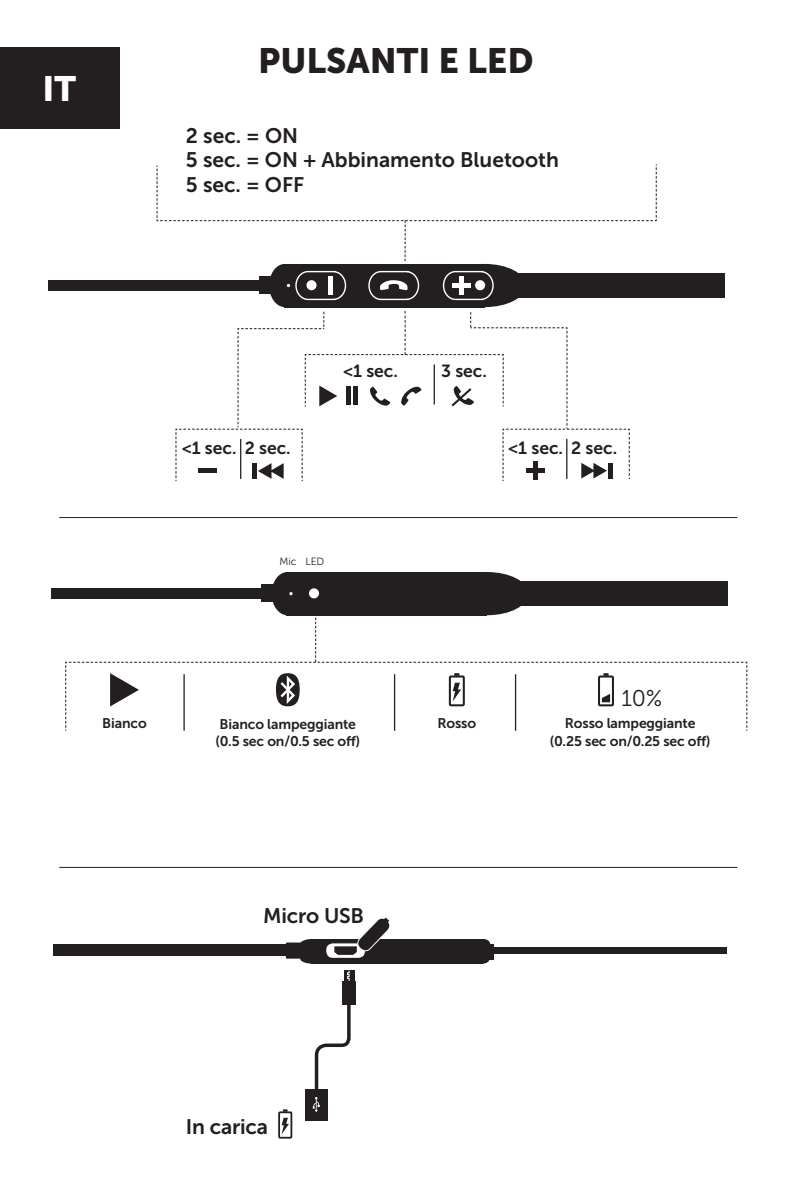
<style>
.page{position:relative;width:794px;height:1188px;background:#fff}
.page>*{position:absolute;margin:0;border:0;box-sizing:border-box;transform-origin:0 0}
.t1{font:35px "Museo Sans 900";color:#231f20}
.t2{font:35px "Museo Sans 900";color:#fff}
.t3{font:22.75px "Museo Sans 300";color:#231f20}
.t4{font:21px "Museo Sans 700";color:#231f20}
.t5{font:17.5px "Museo Sans 700";color:#231f20}
.t6{font:14px/17.5px "Museo Sans 700";letter-spacing:-.01em;color:#231f20}
.t7{font:10.5px "Museo Sans 300";letter-spacing:-.01em;color:#231f20}
</style>
<div class="page">
<div style="left:0;top:47px;width:120px;height:82px;background:#231f20"></div>
<div style="left:305px;top:1089px;width:22px;height:31px;background:#231f20"></div>
<div style="left:342px;top:981px;width:14px;height:24px;background:#231f20"></div>
<div style="left:278px;top:1111px;width:14px;height:27px;border:2px solid #231f20"></div>
<svg style="left:281px;top:1117px;width:8px;height:17px"></svg>
<svg style="left:156px;top:164px;width:501px;height:97px"></svg>
<svg style="left:175px;top:311px;width:455px;height:170px"></svg>
<div style="left:198px;top:468px;width:19px;height:5px;background:#231f20"></div>
<div style="left:526px;top:468px;width:18px;height:5px;background:#231f20"></div>
<hr style="left:533px;top:461px;width:4px;height:19px;background:#231f20">
<div style="left:344px;top:970px;width:10px;height:11px;background:#231f20"></div>
<svg style="left:313px;top:970px;width:38px;height:142px"></svg>
<hr style="left:59px;top:517px;width:678px;height:1px;background:#231f20">
<hr style="left:59px;top:867px;width:678px;height:1px;background:#231f20">
<svg style="left:65px;top:613px;width:682px;height:115px"></svg>
<div style="left:271px;top:572px;width:32px;height:43px;background:#231f20;border-radius:50%"></div>
<div style="left:446px;top:572px;width:82px;height:43px;background:#231f20;border-radius:50%"></div>
<div style="left:286px;top:572px;width:201px;height:43px;background:#231f20"></div>
<div style="left:51px;top:588px;width:220px;height:11px;background:#231f20"></div>
<div style="left:510px;top:581px;width:217px;height:25px;background:#231f20"></div>
<div style="left:261px;top:584px;width:19px;height:18px;background:#231f20"></div>
<div style="left:309px;top:588px;width:10px;height:10px;background:#fff;border-radius:50%"></div>
<div style="left:300px;top:953px;width:25px;height:10px;background:#231f20;border-radius:50%"></div>
<div style="left:300px;top:939px;width:25px;height:10px;background:#231f20;border-radius:50%"></div>
<div style="left:475px;top:953px;width:14px;height:10px;background:#231f20;border-radius:50%"></div>
<div style="left:476px;top:939px;width:14px;height:10px;background:#231f20;border-radius:50%"></div>
<div style="left:493px;top:947px;width:234px;height:6px;background:#231f20"></div>
<div style="left:286px;top:942px;width:30px;height:16px;background:#231f20"></div>
<div style="left:311px;top:939px;width:172px;height:24px;background:#231f20"></div>
<div style="left:482px;top:944px;width:11px;height:15px;background:#231f20"></div>
<div style="left:326px;top:943px;width:39px;height:15px;background:#fff;border-radius:7px"></div>
<svg style="left:334px;top:917px;width:56px;height:38px"></svg>
<div style="left:53px;top:944px;width:235px;height:12px;background:#231f20"></div>
<div style="left:269px;top:264px;width:31px;height:43px;background:#231f20;border-radius:50%"></div>
<div style="left:443px;top:264px;width:83px;height:43px;background:#231f20;border-radius:50%"></div>
<div style="left:284px;top:264px;width:200px;height:43px;background:#231f20"></div>
<div style="left:48px;top:280px;width:221px;height:11px;background:#231f20"></div>
<div style="left:507px;top:273px;width:217px;height:25px;background:#231f20"></div>
<div style="left:259px;top:276px;width:19px;height:18px;background:#231f20"></div>
<svg style="left:442px;top:270px;width:52px;height:31px"></svg>
<svg style="left:287px;top:270px;width:60px;height:31px"></svg>
<hr style="left:328px;top:276px;width:4px;height:19px;background:#fff">
<div style="left:306px;top:280px;width:10px;height:10px;background:#fff;border-radius:50%"></div>
<svg style="left:368px;top:270px;width:52px;height:31px"></svg>
<div style="left:452px;top:283px;width:19px;height:5px;background:#fff"></div>
<hr style="left:459px;top:276px;width:4px;height:19px;background:#fff">
<div style="left:475px;top:280px;width:10px;height:10px;background:#fff;border-radius:50%"></div>
<p class="t2" style="left:43px;top:69px;width:35px">IT</p>
<p class="t1" style="left:258px;top:41px;width:277px">PULSANTI E LED</p>
<p class="t4" style="left:186px;top:124px;width:114px">2 sec. = ON</p>
<p class="t4" style="left:186px;top:148px;width:374px">5 sec. = ON + Abbinamento Bluetooth</p>
<p class="t4" style="left:186px;top:173px;width:120px">5 sec. = OFF</p>
<p class="t5" style="left:343px;top:361px;width:56px">&lt;1 sec.</p>
<p class="t5" style="left:441px;top:361px;width:47px">3 sec.</p>
<p class="t5" style="left:182px;top:438px;width:56px">&lt;1 sec.</p>
<p class="t5" style="left:245px;top:438px;width:48px">2 sec.</p>
<p class="t5" style="left:571px;top:438px;width:48px">2 sec.</p>
<p class="t5" style="left:508px;top:438px;width:56px">&lt;1 sec.</p>
<p class="t7" style="left:279px;top:556px;width:18px">Mic</p>
<p class="t7" style="left:305px;top:556px;width:20px">LED</p>
<p class="t3" style="left:621px;top:686px;width:42px">10%</p>
<p class="t6" style="left:102px;top:714px;width:46px">Bianco</p>
<p class="t6" style="left:437px;top:714px;width:40px">Rosso</p>
<p class="t6" style="left:215px;top:715px;width:146px">Bianco lampeggiante (0.5 sec on/0.5 sec off)</p>
<p class="t4" style="left:263px;top:904px;width:102px">Micro USB</p>
<p class="t6" style="left:565px;top:714px;width:132px">Rosso lampeggiante</p>
<p class="t6" style="left:550px;top:732px;width:162px">(0.25 sec on/0.25 sec off)</p>
<p class="t4" style="left:186px;top:1115px;width:83px">In carica</p>
</div>
